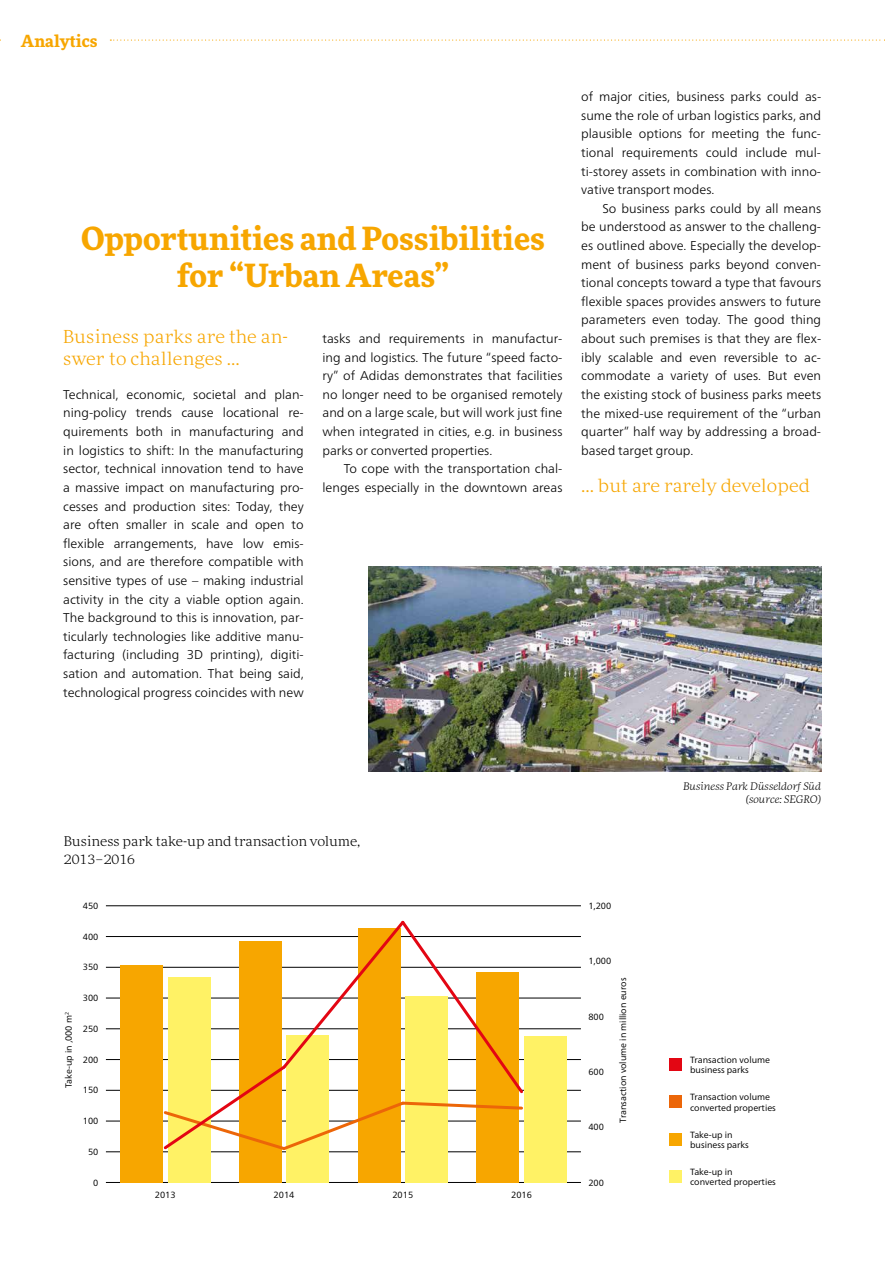
<style>
.page{position:relative;width:885px;height:1263px;background:#fff}
.page>*{position:absolute;margin:0;border:0;box-sizing:border-box;transform-origin:0 0}
.t1{font:700 31.5px/37.2px "More Pro";color:#f7a600;text-align:center}
.t2{font:300 expanded 18px/22.5px "More Pro";letter-spacing:.01em;color:#f7a600}
.t3{font:700 16.5px "More Pro";color:#f7a600}
.t4{font:300 expanded 13.5px/18.6px "More Pro";color:#000}
.t5{font:300 12.75px/18.6px "Frutiger Neue LTW1 G";color:#000;text-align:justify}
.t6{font:italic 300 expanded 10.5px/13.5px "More Pro";color:#000;text-align:right}
.t7{font:9px/10.5px "Frutiger Neue LTW1 G";color:#000}
</style>
<div class="page">
<svg style="left:110px;top:40px;width:775px;height:1px"></svg>
<img style="left:368px;top:566px;width:453px;height:205px">
<hr style="left:106px;top:1182px;width:475px;height:1px;background:#000">
<hr style="left:106px;top:1151px;width:475px;height:1px;background:#000">
<hr style="left:106px;top:1121px;width:475px;height:1px;background:#000">
<hr style="left:106px;top:1090px;width:475px;height:1px;background:#000">
<hr style="left:106px;top:1059px;width:475px;height:1px;background:#000">
<hr style="left:106px;top:1028px;width:475px;height:1px;background:#000">
<hr style="left:106px;top:998px;width:475px;height:1px;background:#000">
<hr style="left:106px;top:967px;width:475px;height:1px;background:#000">
<hr style="left:106px;top:936px;width:475px;height:1px;background:#000">
<hr style="left:106px;top:905px;width:475px;height:1px;background:#000">
<div style="left:168px;top:977px;width:42px;height:205px;background:#fff265"></div>
<div style="left:286px;top:1035px;width:43px;height:147px;background:#fff265"></div>
<div style="left:405px;top:996px;width:43px;height:186px;background:#fff265"></div>
<div style="left:524px;top:1036px;width:42px;height:146px;background:#fff265"></div>
<div style="left:120px;top:965px;width:43px;height:217px;background:#f7a600"></div>
<div style="left:239px;top:941px;width:42px;height:241px;background:#f7a600"></div>
<div style="left:357px;top:927px;width:43px;height:255px;background:#f7a600"></div>
<div style="left:476px;top:971px;width:43px;height:211px;background:#f7a600"></div>
<svg style="left:163px;top:920px;width:362px;height:232px"></svg>
<div style="left:668px;top:1170px;width:13px;height:13px;background:#fff265"></div>
<div style="left:668px;top:1133px;width:13px;height:12px;background:#f7a600"></div>
<div style="left:668px;top:1095px;width:13px;height:13px;background:#ec6608"></div>
<div style="left:668px;top:1058px;width:13px;height:13px;background:#e30613"></div>
<p class="t3" style="left:21px;top:28px;width:78px">Analytics</p>
<h1 class="t1" style="left:81px;top:217px;width:465px">Opportunities and Possibilities for “Urban Areas”</h1>
<h2 class="t2" style="left:63px;top:325px;width:226px">Business parks are the an&shy;swer to challenges …</h2>
<p class="t5" style="left:63px;top:385px;width:242px">Technical, economic, societal and plan&shy;ning-policy trends cause locational re&shy;quirements both in manufacturing and in logistics to shift: In the manufacturing sector, technical innovation tend to have a massive impact on manufacturing pro&shy;cesses and production sites: Today, they are often smaller in scale and open to flexible arrangements, have low emis&shy;sions, and are therefore compatible with sensitive types of use – making industrial activity in the city a viable option again.<br>The background to this is innovation, par&shy;ticularly technologies like additive manu&shy;facturing (including 3D printing), digiti&shy;sation and automation. That being said, technological progress coincides with new</p>
<p class="t5" style="left:322px;top:329px;width:241px">tasks and requirements in manufactur&shy;ing and logistics. The future “speed facto&shy;ry” of Adidas demonstrates that facilities no longer need to be organised remotely and on a large scale, but will work just fine when integrated in cities, e.g. in business parks or converted properties.</p>
<p class="t5" style="left:322px;top:459px;width:241px;text-align:right">To cope with the transportation chal&shy;lenges especially in the downtown areas</p>
<p class="t5" style="left:581px;top:87px;width:241px">of major cities, business parks could as&shy;sume the role of urban logistics parks, and plausible options for meeting the func&shy;tional requirements could include mul&shy;ti-storey assets in combination with inno&shy;vative transport modes.</p>
<p class="t5" style="left:581px;top:199px;width:241px;text-indent:21px">So business parks could by all means be understood as answer to the challeng&shy;es outlined above. Especially the develop&shy;ment of business parks beyond conven&shy;tional concepts toward a type that favours flexible spaces provides answers to future parameters even today. The good thing about such premises is that they are flex&shy;ibly scalable and even reversible to ac&shy;commodate a variety of uses. But even the existing stock of business parks meets the mixed-use requirement of the “urban quarter” half way by addressing a broad&shy;based target group.</p>
<h2 class="t2" style="left:581px;top:474px;width:230px">… but are rarely developed</h2>
<p class="t4" style="left:64px;top:831px;width:298px">Business park take-up and transaction volume,<br>2013–2016</p>
<p class="t7" style="left:83px;top:900px;width:17px">450</p>
<p class="t7" style="left:83px;top:931px;width:17px">400</p>
<p class="t7" style="left:83px;top:962px;width:17px">350</p>
<p class="t7" style="left:63px;top:1088px;width:77px;rotate:-90deg">Take-up in ‚000 m<sup>2</sup></p>
<p class="t7" style="left:83px;top:992px;width:17px">300</p>
<p class="t7" style="left:83px;top:1023px;width:17px">250</p>
<p class="t7" style="left:83px;top:1054px;width:17px">200</p>
<p class="t7" style="left:83px;top:1085px;width:17px">150</p>
<p class="t7" style="left:83px;top:1115px;width:17px">100</p>
<p class="t7" style="left:88px;top:1146px;width:12px">50</p>
<p class="t7" style="left:93px;top:1177px;width:7px">0</p>
<p class="t7" style="left:155px;top:1189px;width:22px">2013</p>
<p class="t7" style="left:273px;top:1189px;width:22px">2014</p>
<p class="t7" style="left:392px;top:1189px;width:22px">2015</p>
<p class="t7" style="left:511px;top:1189px;width:22px">2016</p>
<p class="t7" style="left:588px;top:900px;width:24px">1,200</p>
<p class="t7" style="left:588px;top:956px;width:24px">1,000</p>
<p class="t7" style="left:588px;top:1011px;width:17px">800</p>
<p class="t7" style="left:588px;top:1067px;width:17px">600</p>
<p class="t7" style="left:588px;top:1122px;width:17px">400</p>
<p class="t7" style="left:617px;top:1123px;width:146px;rotate:-90deg">Transaction volume in million euros</p>
<p class="t7" style="left:588px;top:1177px;width:17px">200</p>
<p class="t6" style="left:683px;top:779px;width:140px">Business Park Düsseldorf Süd (source: SEGRO)</p>
<p class="t7" style="left:690px;top:1054px;width:81px">Transaction volume business parks</p>
<p class="t7" style="left:690px;top:1092px;width:87px">Transaction volume converted properties</p>
<p class="t7" style="left:690px;top:1129px;width:60px">Take-up in business parks</p>
<p class="t7" style="left:690px;top:1166px;width:87px">Take-up in converted properties</p>
</div>
